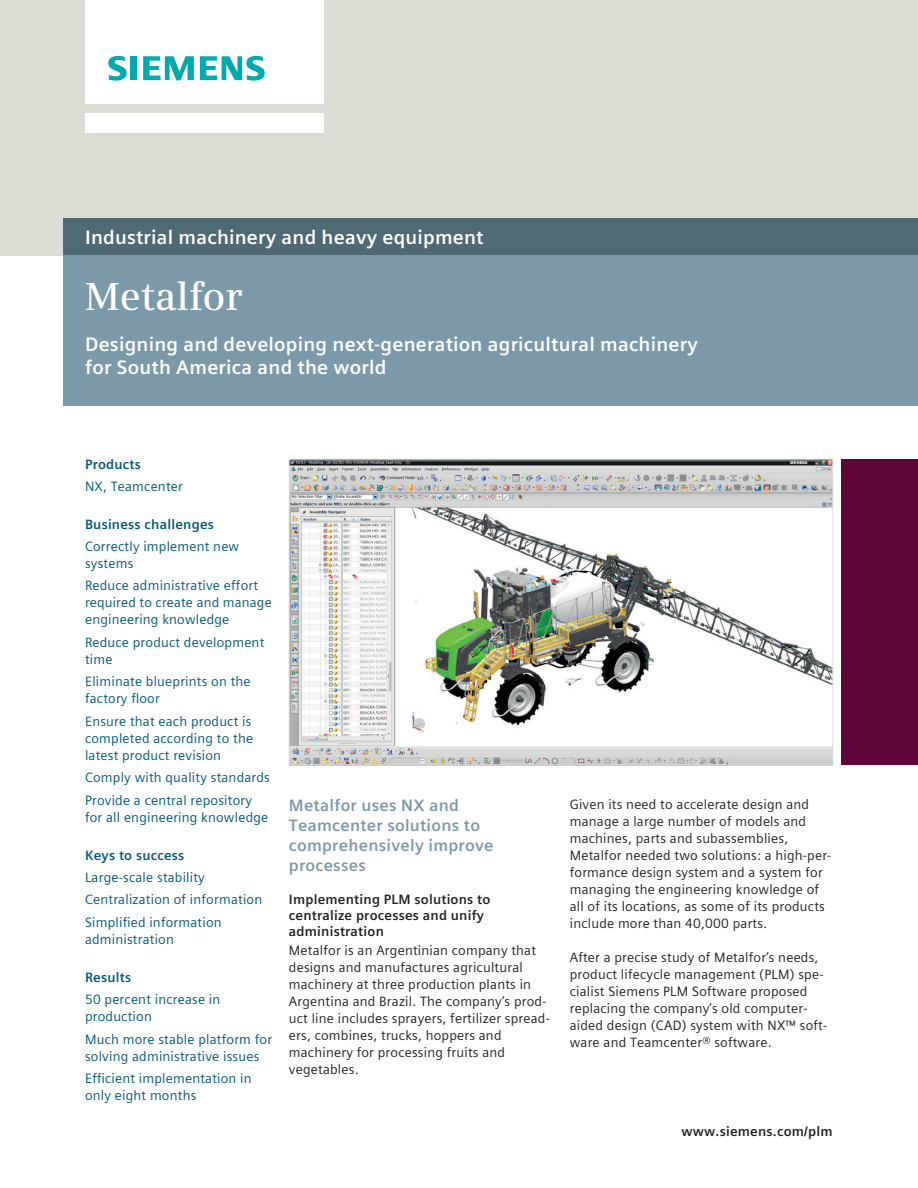
<style>
.page{position:relative;width:918px;height:1188px;background:#fff}
.page>*{position:absolute;margin:0;border:0;box-sizing:border-box;transform-origin:0 0}
.t1{font:600 39px "Siemens Serif";color:#fff}
.t2{font:700 19.5px/23.4px "Siemens Sans Global";letter-spacing:.01em;color:#fff}
.t3{font:700 16.5px/19.8px "Siemens Sans Global";letter-spacing:.015em;color:#7b99a9}
.t4{font:13.5px/17px "Siemens Sans Global";letter-spacing:.015em;color:#231f20}
.t5{font:13.5px/17px "Siemens Sans Global";letter-spacing:.015em;color:#00567a}
.t6{font:700 13.5px/16.2px "Siemens Sans Global";letter-spacing:.015em;color:#231f20}
.t7{font:700 13.5px "Siemens Sans Global";letter-spacing:.015em;color:#00567a}
</style>
<div class="page">
<div style="left:0;top:0;width:918px;height:255px;background:#deddd5"></div>
<div style="left:85px;top:113px;width:238px;height:19px;background:#fff"></div>
<div style="left:85px;top:0;width:238px;height:104px;background:#fff"></div>
<svg style="left:108px;top:56px;width:19px;height:25px"></svg>
<div style="left:130px;top:56px;width:7px;height:24px;background:#00aaad"></div>
<svg style="left:143px;top:56px;width:51px;height:24px"></svg>
<svg style="left:200px;top:56px;width:65px;height:25px"></svg>
<div style="left:64px;top:218px;width:854px;height:37px;background:#4f6975"></div>
<div style="left:64px;top:255px;width:854px;height:151px;background:#7b99a9"></div>
<div style="left:842px;top:459px;width:76px;height:306px;background:#60053a"></div>
<img style="left:291px;top:461px;width:540px;height:302px">
<div style="left:289px;top:459px;width:544px;height:306px;border:1px solid #deddd5"></div>
<h2 class="t2" style="left:85px;top:225px;width:400px">Industrial machinery and heavy equipment</h2>
<h1 class="t1" style="left:85px;top:274px;width:160px">Metalfor</h1>
<h2 class="t2" style="left:85px;top:333px;width:614px">Designing and developing next-generation agricultural machinery for South America and the world</h2>
<p class="t7" style="left:85px;top:454px;width:57px">Products</p>
<p class="t5" style="left:85px;top:478px;width:99px">NX, Teamcenter</p>
<p class="t7" style="left:85px;top:514px;width:131px">Business challenges</p>
<p class="t5" style="left:85px;top:538px;width:156px">Correctly implement new systems</p>
<p class="t5" style="left:85px;top:577px;width:188px">Reduce administrative effort required to create and manage engineering knowledge</p>
<p class="t5" style="left:85px;top:634px;width:181px">Reduce product development time</p>
<p class="t5" style="left:85px;top:673px;width:167px">Eliminate blueprints on the factory floor</p>
<p class="t5" style="left:85px;top:713px;width:170px">Ensure that each product is completed according to the latest product revision</p>
<p class="t5" style="left:85px;top:766px;width:186px;line-height:22.4px">Comply with quality standards<br>Provide a central repository</p>
<p class="t5" style="left:85px;top:809px;width:185px">for all engineering knowledge</p>
<p class="t7" style="left:85px;top:845px;width:101px">Keys to success</p>
<p class="t5" style="left:85px;top:866px;width:179px;line-height:22.4px">Large-scale stability<br>Centralization of information<br>Simplified information</p>
<p class="t5" style="left:85px;top:931px;width:90px">administration</p>
<p class="t7" style="left:85px;top:967px;width:48px">Results</p>
<p class="t5" style="left:85px;top:991px;width:137px">50 percent increase in production</p>
<p class="t5" style="left:85px;top:1031px;width:189px">Much more stable platform for solving administrative issues</p>
<p class="t5" style="left:85px;top:1070px;width:168px">Efficient implementation in only eight months</p>
<p class="t3" style="left:289px;top:796px;width:206px">Metalfor uses NX and<br>Teamcenter solutions to comprehensively improve processes</p>
<p class="t6" style="left:289px;top:891px;width:203px">Implementing PLM solutions to centralize processes and unify administration</p>
<p class="t4" style="left:289px;top:942px;width:262px">Metalfor is an Argentinian company that designs and manufactures agricultural machinery at three production plants in Argentina and Brazil. The company’s prod&shy;uct line includes sprayers, fertilizer spread&shy;ers, combines, trucks, hoppers and machinery for processing fruits and vegetables.</p>
<p class="t4" style="left:570px;top:796px;width:263px">Given its need to accelerate design and manage a large number of models and machines, parts and subassemblies, Metalfor needed two solutions: a high-per&shy;formance design system and a system for managing the engineering knowledge of all of its locations, as some of its products include more than 40,000 parts.</p>
<p class="t4" style="left:570px;top:949px;width:259px">After a precise study of Metalfor’s needs, product lifecycle management (PLM) spe&shy;cialist Siemens PLM Software proposed replacing the company’s old computer&shy;aided design (CAD) system with NX™ soft&shy;ware and Teamcenter® software.</p>
<p class="t6" style="left:681px;top:1123px;width:153px">www.siemens.com/plm</p>
</div>
